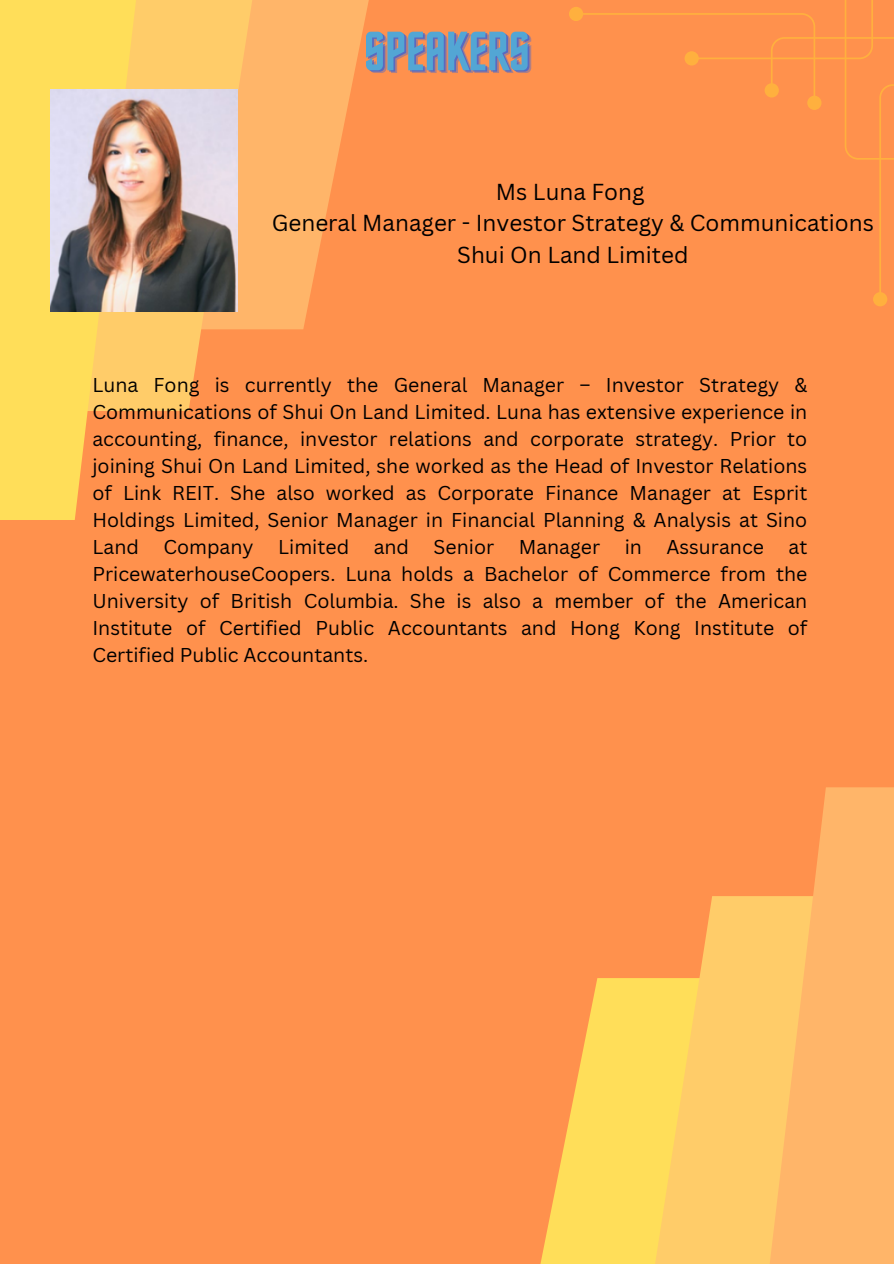
<style>
.page{position:relative;width:894px;height:1264px;background:#fff}
.page>*{position:absolute;margin:0;border:0;box-sizing:border-box;transform-origin:0 0}
.t1{font:55.5px "Horta";color:#53a6d4}
.t2{font:22.5px/31.5px "Canva Sans";color:#000;text-align:center}
.t3{font:19.5px/27px "Canva Sans";color:#000;text-align:justify}
</style>
<div class="page">
<div style="left:0;top:0;width:893px;height:1263px;background:#ff914d"></div>
<svg style="left:258px;top:0;width:111px;height:329px;fill:#ffb569"></svg>
<svg style="left:144px;top:0;width:114px;height:411px;fill:#ffcc69"></svg>
<svg style="left:0;top:0;width:144px;height:520px;background:#fed259"></svg>
<svg style="left:540px;top:978px;width:102px;height:285px;fill:#ffde59"></svg>
<svg style="left:642px;top:896px;width:114px;height:367px;background:#ffc861"></svg>
<svg style="left:756px;top:787px;width:137px;height:476px;background:#ffb566"></svg>
<svg style="left:569px;top:0;width:324px;height:306px"></svg>
<img style="left:51px;top:89px;width:187px;height:222px">
<h1 class="t1" style="left:363px;top:28px;width:167px">SPEAKERS</h1>
<h2 class="t2" style="left:272px;top:175px;width:603px">Ms Luna Fong<br>General Manager - Investor Strategy &amp; Communications<br>Shui On Land Limited</h2>
<p class="t3" style="left:92px;top:371px;width:716px">Luna Fong is currently the General Manager – Investor Strategy &amp; Communications of Shui On Land Limited. Luna has extensive experience in accounting, finance, investor relations and corporate strategy. Prior to joining Shui On Land Limited, she worked as the Head of Investor Relations of Link REIT. She also worked as Corporate Finance Manager at Esprit Holdings Limited, Senior Manager in Financial Planning &amp; Analysis at Sino Land</p>
<p class="t3" style="left:163px;top:533px;width:92px">Company</p>
<p class="t3" style="left:278px;top:533px;width:73px">Limited</p>
<p class="t3" style="left:373px;top:533px;width:37px">and</p>
<p class="t3" style="left:433px;top:533px;width:62px">Senior</p>
<p class="t3" style="left:518px;top:533px;width:83px">Manager</p>
<p class="t3" style="left:624px;top:533px;width:19px">in</p>
<p class="t3" style="left:666px;top:533px;width:99px">Assurance</p>
<p class="t3" style="left:92px;top:533px;width:716px;text-indent:695px">at PricewaterhouseCoopers. Luna holds a Bachelor of Commerce from the University of British Columbia. She is also a member of the American Institute of Certified Public Accountants and Hong Kong Institute of Certified Public Accountants.</p>
</div>
